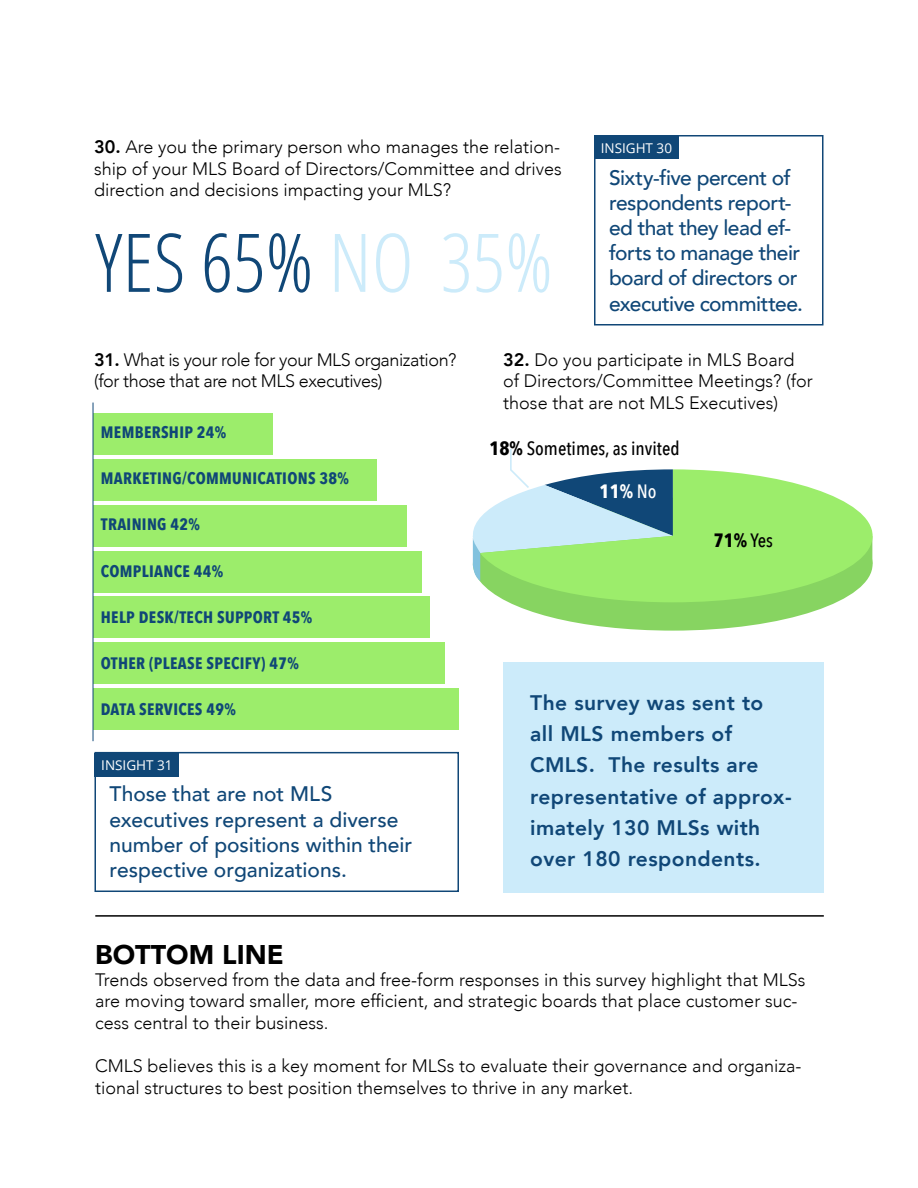
<style>
.page{position:relative;width:918px;height:1188px;background:#fff}
.page>*{position:absolute;margin:0;border:0;box-sizing:border-box;transform-origin:0 0}
.t1{font:300 condensed 81px "Open Sans";color:#104777}
.t2{font:900 27px "Avenir";color:#000}
.t3{font:500 21px/25.2px "Avenir";letter-spacing:-.015em;color:#104777}
.t4{font:800 21px/31.2px "Avenir";letter-spacing:.02em;color:#104777}
.t5{font:500 19.2px "Avenir Next Condensed";color:#000}
.t6{font:700 19.2px "Avenir Next Condensed";color:#000}
.t7{font:700 19.2px "Avenir Next Condensed";color:#fff}
.t8{font:300 18px/21.6px "Avenir";color:#000}
.t9{font:300 18px/21.6px "Avenir";letter-spacing:-.025em;color:#000}
.t10{font:700 16.5px "Avenir Next Condensed";letter-spacing:.02em;color:#104777}
.t11{font:13.5px "Open Sans";color:#fff}
.s1{font-weight:800}
.s2{color:#ccebfa}
.s3{font-weight:700}
.s4{font-weight:500}
</style>
<div class="page">
<div style="left:93px;top:689px;width:366px;height:41px;background:#9ced6b"></div>
<div style="left:93px;top:643px;width:351px;height:41px;background:#9ced6b"></div>
<div style="left:93px;top:597px;width:336px;height:41px;background:#9ced6b"></div>
<div style="left:93px;top:551px;width:329px;height:41px;background:#9ced6b"></div>
<div style="left:93px;top:505px;width:314px;height:41px;background:#9ced6b"></div>
<div style="left:93px;top:459px;width:284px;height:41px;background:#9ced6b"></div>
<div style="left:93px;top:413px;width:179px;height:41px;background:#9ced6b"></div>
<div style="left:503px;top:662px;width:321px;height:231px;background:#ccebfa"></div>
<div style="left:594px;top:135px;width:230px;height:191px;border:2px solid #104777"></div>
<div style="left:94px;top:752px;width:365px;height:140px;border:2px solid #104777"></div>
<div style="left:594px;top:135px;width:85px;height:24px;background:#104777"></div>
<div style="left:94px;top:753px;width:85px;height:24px;background:#104777"></div>
<hr style="left:93px;top:403px;width:1px;height:338px;background:#104777">
<svg style="left:508px;top:602px;width:329px;height:29px;fill:#87d461"></svg>
<svg style="left:480px;top:469px;width:393px;height:133px;background:#a5eb7b"></svg>
<svg style="left:472px;top:449px;width:201px;height:132px"></svg>
<hr style="left:95px;top:915px;width:729px;height:2px;background:#000">
<p class="t8" style="left:94px;top:136px;width:469px;text-align:justify"><span class="s1">30.</span> Are you the primary person who manages the relation&shy;ship of your MLS Board of Directors/Committee and drives direction and decisions impacting your MLS?</p>
<h1 class="t1" style="left:95px;top:208px;width:459px">YES 65% <span class="s2">NO 35%</span></h1>
<p class="t11" style="left:601px;top:138px;width:73px">INSIGHT 30</p>
<p class="t3" style="left:609px;top:163px;width:196px">Sixty-five percent of respondents report&shy;ed that they lead ef&shy;forts to manage their board of directors or executive committee.</p>
<p class="t9" style="left:94px;top:349px;width:364px"><span class="s1">31.</span> What is your role for your MLS organization? (for those that are not MLS executives)</p>
<p class="t8" style="left:503px;top:349px;width:311px"><span class="s1">32.</span> Do you participate in MLS Board of Directors/Committee Meetings? (for those that are not MLS Executives)</p>
<p class="t10" style="left:101px;top:422px;width:127px">MEMBERSHIP 24%</p>
<p class="t10" style="left:101px;top:468px;width:250px">MARKETING/COMMUNICATIONS 38%</p>
<p class="t10" style="left:101px;top:514px;width:101px">TRAINING 42%</p>
<p class="t10" style="left:101px;top:561px;width:124px">COMPLIANCE 44%</p>
<p class="t10" style="left:101px;top:607px;width:213px">HELP DESK/TECH SUPPORT 45%</p>
<p class="t10" style="left:101px;top:653px;width:200px">OTHER (PLEASE SPECIFY) 47%</p>
<p class="t10" style="left:101px;top:699px;width:136px">DATA SERVICES 49%</p>
<p class="t11" style="left:101px;top:756px;width:73px">INSIGHT 31</p>
<p class="t3" style="left:110px;top:780px;width:304px">Those that are not MLS executives represent a diverse number of positions within their respective organizations.</p>
<p class="t5" style="left:489px;top:437px;width:192px"><span class="s3">18%</span> Sometimes, as invited</p>
<p class="t7" style="left:600px;top:480px;width:59px">11% <span class="s4">No</span></p>
<p class="t6" style="left:714px;top:529px;width:61px">71% <span class="s4">Yes</span></p>
<p class="t4" style="left:530px;top:687px;width:263px">The survey was sent to all MLS members of<br>CMLS. The results are representative of approx&shy;imately 130 MLSs with over 180 respondents.</p>
<h2 class="t2" style="left:95px;top:931px;width:190px">BOTTOM LINE</h2>
<p class="t8" style="left:95px;top:969px;width:712px">Trends observed from the data and free-form responses in this survey highlight that MLSs are moving toward smaller, more efficient, and strategic boards that place customer suc&shy;cess central to their business.</p>
<p class="t8" style="left:95px;top:1055px;width:708px">CMLS believes this is a key moment for MLSs to evaluate their governance and organiza&shy;tional structures to best position themselves to thrive in any market.</p>
</div>
